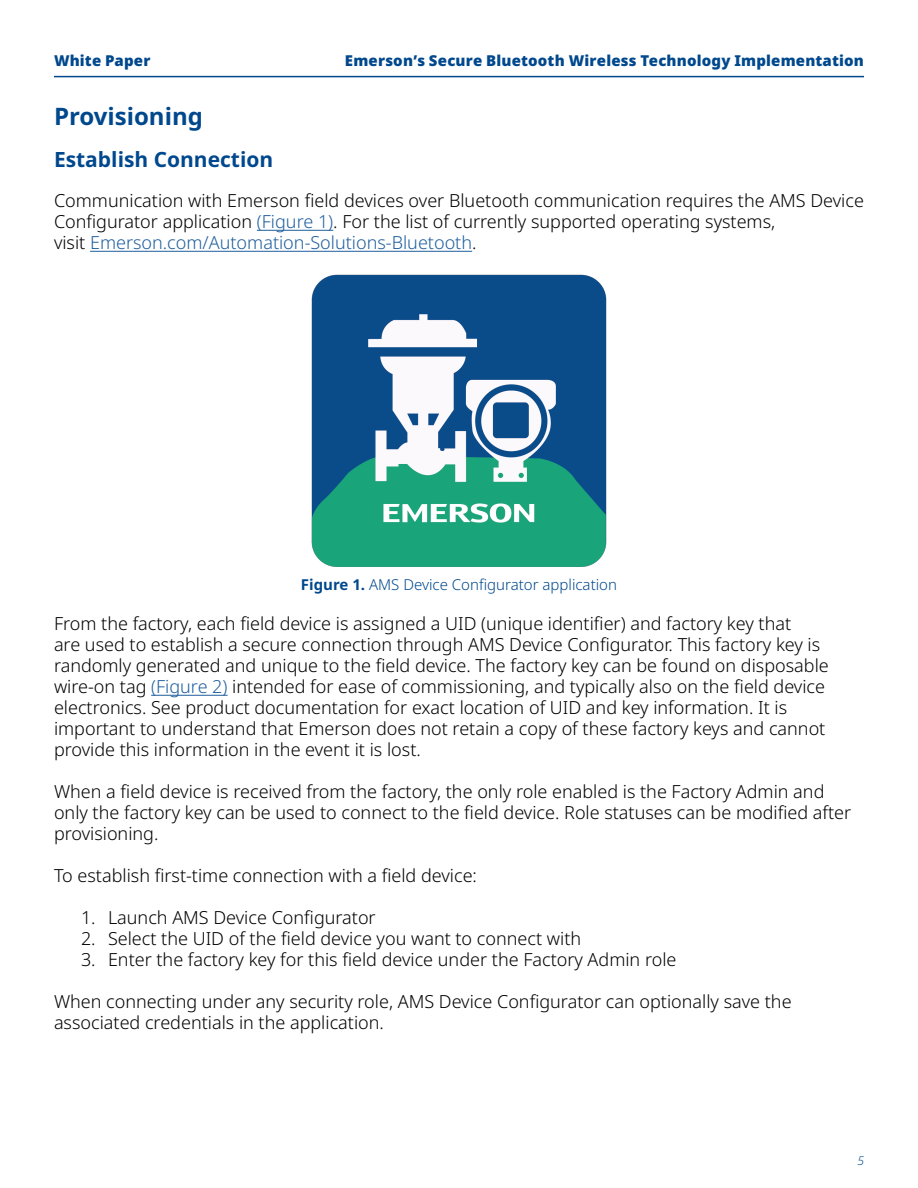
<style>
.page{position:relative;width:918px;height:1188px;background:#fff}
.page>*{position:absolute;margin:0;border:0;box-sizing:border-box;transform-origin:0 0}
._02_Section_Title{font:700 24px "Noto Sans";color:#00488d}
._02_Section_Title-2{font:700 21px "Noto Sans";color:#00488d}
._04_Body_Copy_Text_Section{font:300 18px/21px "Noto Sans";color:#000}
._04_Body_Copy_Text_Section-2{font:300 18px "Noto Sans";color:#1f5e9d}
.t1{font:900 15px "Noto Sans";letter-spacing:.01em;color:#00488d}
.t2{font:300 15px "Noto Sans";color:#00488d}
.t3{font:italic 300 12px "Noto Sans";color:#004b8c}
.s1{color:#1f5e9d}
.s2{color:#000}
.s3{font-weight:700}
</style>
<div class="page">
<hr style="left:54px;top:76px;width:810px;height:1px;background:#00488d">
<hr style="left:151px;top:695px;width:77px;height:1px;background:#1f5e9d">
<hr style="left:257px;top:230px;width:76px;height:1px;background:#1f5e9d">
<hr style="left:90px;top:251px;width:382px;height:1px;background:#1f5e9d">
<img style="left:311px;top:274px;width:296px;height:293px">
<p class="t1" style="left:54px;top:52px;width:98px">White Paper</p>
<p class="t1" style="left:345px;top:52px;width:521px">Emerson’s Secure Bluetooth Wireless Technology Implementation</p>
<p class="_02_Section_Title" style="left:54px;top:103px;width:150px">Provisioning</p>
<p class="_02_Section_Title-2" style="left:54px;top:148px;width:221px">Establish Connection</p>
<p class="_04_Body_Copy_Text_Section" style="left:54px;top:191px;width:812px">Communication with Emerson field devices over Bluetooth communication requires the AMS Device<br>Configurator application <span class="s1">(Figure 1)</span>. For the list of currently supported operating systems,</p>
<p class="_04_Body_Copy_Text_Section-2" style="left:54px;top:233px;width:424px"><span class="s2">visit</span> Emerson.com/Automation-Solutions-Bluetooth<span class="s2">.</span></p>
<p class="t2" style="left:301px;top:576px;width:318px"><span class="s3">Figure 1.</span> AMS Device Configurator application</p>
<p class="_04_Body_Copy_Text_Section" style="left:54px;top:614px;width:776px">From the factory, each field device is assigned a UID (unique identifier) and factory key that<br>are used to establish a secure connection through AMS Device Configurator. This factory key is randomly generated and unique to the field device. The factory key can be found on disposable wire-on tag <span class="s1">(Figure 2)</span> intended for ease of commissioning, and typically also on the field device electronics. See product documentation for exact location of UID and key information. It is important to understand that Emerson does not retain a copy of these factory keys and cannot provide this information in the event it is lost.</p>
<p class="_04_Body_Copy_Text_Section" style="left:54px;top:782px;width:799px">When a field device is received from the factory, the only role enabled is the Factory Admin and only the factory key can be used to connect to the field device. Role statuses can be modified after provisioning.</p>
<p class="_04_Body_Copy_Text_Section" style="left:54px;top:866px;width:425px">To establish first-time connection with a field device:</p>
<p class="_04_Body_Copy_Text_Section" style="left:81px;top:908px;width:296px">1. Launch AMS Device Configurator</p>
<p class="_04_Body_Copy_Text_Section" style="left:81px;top:929px;width:502px">2. Select the UID of the field device you want to connect with</p>
<p class="_04_Body_Copy_Text_Section" style="left:81px;top:950px;width:597px">3. Enter the factory key for this field device under the Factory Admin role</p>
<p class="_04_Body_Copy_Text_Section" style="left:54px;top:992px;width:739px">When connecting under any security role, AMS Device Configurator can optionally save the associated credentials in the application.</p>
<p class="t3" style="left:857px;top:1152px;width:8px">5</p>
</div>
